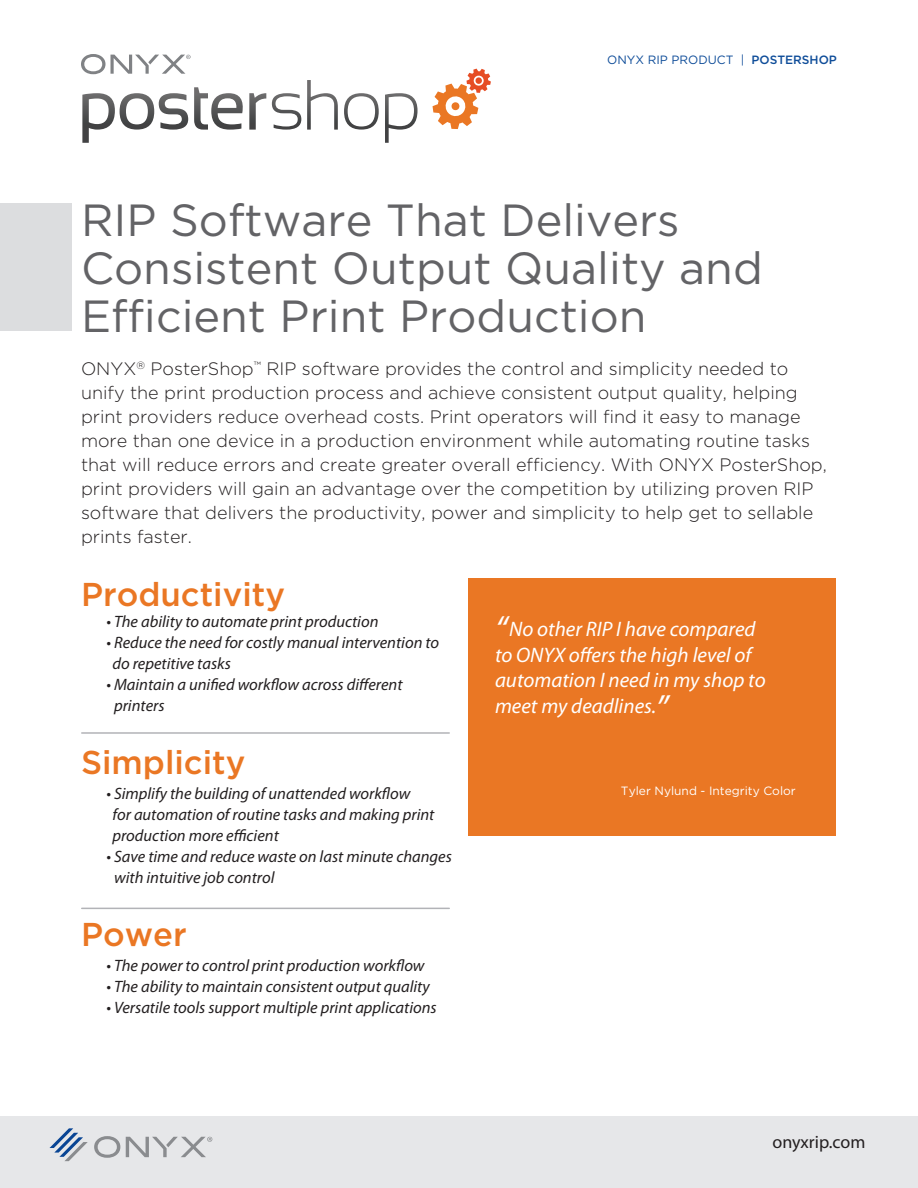
<style>
.page{position:relative;width:918px;height:1188px;background:#fff}
.page>*{position:absolute;margin:0;border:0;box-sizing:border-box;transform-origin:0 0}
.t1{font:45px/48px "Gotham";color:#636366}
.t2{font:500 33px "Gotham";color:#ea7724}
.t3{font:italic 21px/25.5px "Myriad Pro";color:#fff}
.t4{font:300 18px/24px "Gotham";color:#231f20}
.t5{font:18px "Myriad Pro";color:#231f20}
.t6{font:italic 16.5px/21px "Myriad Pro";color:#231f20}
.t7{font:12px "Gotham";color:#fff}
.t8{font:12px "Gotham";color:#0f4d99}
.s1{font-weight:500}
.s2{font-size:36px}
</style>
<div class="page">
<div style="left:469px;top:579px;width:367px;height:257px;background:#ea7724"></div>
<hr style="left:82px;top:732px;width:367px;height:2px;background:#b2b3b7">
<hr style="left:82px;top:908px;width:367px;height:1px;background:#b2b3b7">
<div style="left:0;top:203px;width:72px;height:128px;background:#dcdddf"></div>
<div style="left:0;top:1116px;width:918px;height:72px;background:#e6e7e9"></div>
<svg style="left:94px;top:1136px;width:26px;height:22px"></svg>
<svg style="left:50px;top:1128px;width:38px;height:33px"></svg>
<svg style="left:126px;top:1137px;width:86px;height:20px"></svg>
<svg style="left:433px;top:69px;width:58px;height:60px"></svg>
<svg style="left:82px;top:93px;width:106px;height:50px"></svg>
<svg style="left:194px;top:87px;width:72px;height:43px"></svg>
<svg style="left:272px;top:93px;width:29px;height:37px"></svg>
<svg style="left:307px;top:80px;width:31px;height:50px"></svg>
<svg style="left:344px;top:93px;width:35px;height:37px"></svg>
<svg style="left:385px;top:93px;width:33px;height:50px"></svg>
<svg style="left:81px;top:54px;width:110px;height:20px"></svg>
<p class="t8" style="left:607px;top:53px;width:231px">ONYX RIP PRODUCT | <span class="s1">POSTERSHOP</span></p>
<p class="t1" style="left:81px;top:195px;width:683px">RIP Software That Delivers<br>Consistent Output Quality and<br>Efficient Print Production</p>
<p class="t4" style="left:81px;top:356px;width:748px">ONYX<sup>®</sup> PosterShop<sup>™</sup> RIP software provides the control and simplicity needed to unify the print production process and achieve consistent output quality, helping print providers reduce overhead costs. Print operators will find it easy to manage more than one device in a production environment while automating routine tasks that will reduce errors and create greater overall efficiency. With ONYX PosterShop, print providers will gain an advantage over the competition by utilizing proven RIP software that delivers the productivity, power and simplicity to help get to sellable prints faster.</p>
<p class="t2" style="left:81px;top:576px;width:206px">Productivity</p>
<p class="t6" style="left:106px;top:611px;width:274px">• The ability to automate print production</p>
<p class="t6" style="left:112px;top:632px;width:328px;text-indent:-6px">• Reduce the need for costly manual intervention to do repetitive tasks</p>
<p class="t6" style="left:114px;top:674px;width:290px;text-indent:-8px">• Maintain a unified workflow across different printers</p>
<p class="t2" style="left:81px;top:744px;width:166px">Simplicity</p>
<p class="t6" style="left:112px;top:783px;width:323px;text-indent:-6px">• Simplify the building of unattended workflow<br>for automation of routine tasks and making print production more efficient</p>
<p class="t6" style="left:114px;top:846px;width:339px;text-indent:-8px">• Save time and reduce waste on last minute changes with intuitive job control</p>
<p class="t2" style="left:81px;top:916px;width:107px">Power</p>
<p class="t6" style="left:106px;top:955px;width:320px">• The power to control print production workflow</p>
<p class="t6" style="left:106px;top:976px;width:325px">• The ability to maintain consistent output quality</p>
<p class="t6" style="left:106px;top:997px;width:332px">• Versatile tools support multiple print applications</p>
<p class="t3" style="left:495px;top:616px;width:272px"><span class="s2">“</span>No other RIP I have compared to ONYX offers the high level of automation I need in my shop to meet my deadlines.<span class="s2">”</span></p>
<p class="t7" style="left:621px;top:784px;width:176px">Tyler Nylund - Integrity Color</p>
<p class="t5" style="left:772px;top:1130px;width:95px">onyxrip.com</p>
</div>
